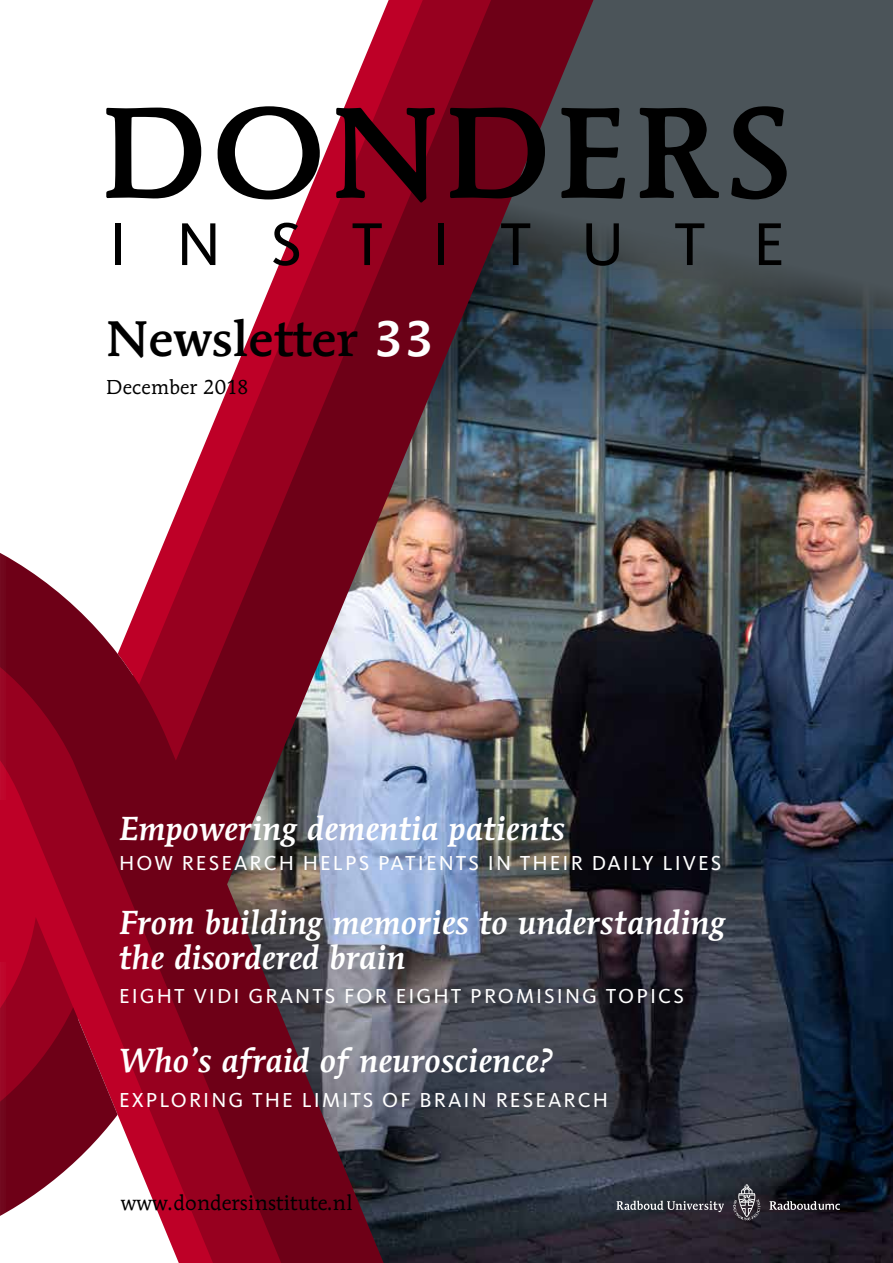
<style>
.page{position:relative;width:893px;height:1263px;background:#fff}
.page>*{position:absolute;margin:0;border:0;box-sizing:border-box;transform-origin:0 0}
.t1{font:500 49.5px "Mendoza Roman Std";letter-spacing:.01em;color:#000}
.t2{font:italic 500 33px/34.5px "Mendoza Roman Std";letter-spacing:.01em;color:#fff}
.t3{font:21px "Kievit";letter-spacing:.1em;color:#fff}
.t4{font:21px "Mendoza Roman Std";letter-spacing:.005em;color:#000}
.t5{font:19.95px "Mendoza Roman Std";letter-spacing:.01em;color:#000}
.s1{color:#fff}
</style>
<div class="page">
<img style="left:599px;top:328px;width:294px;height:935px">
<div style="left:387px;top:0;width:506px;height:328px;background:#4b5459"></div>
<img style="left:5px;top:0;width:594px;height:1263px">
<svg style="left:0;top:553px;width:5px;height:663px"></svg>
<div style="left:0;top:800px;width:8px;height:161px;background:#be0027"></div>
<svg style="left:106px;top:108px;width:95px;height:90px"></svg>
<svg style="left:218px;top:106px;width:102px;height:93px"></svg>
<svg style="left:336px;top:108px;width:99px;height:95px"></svg>
<svg style="left:450px;top:108px;width:95px;height:90px"></svg>
<svg style="left:561px;top:108px;width:64px;height:91px"></svg>
<svg style="left:640px;top:108px;width:79px;height:90px"></svg>
<svg style="left:731px;top:106px;width:56px;height:93px"></svg>
<div style="left:115px;top:223px;width:6px;height:42px;background:#000"></div>
<svg style="left:182px;top:223px;width:33px;height:42px"></svg>
<svg style="left:273px;top:223px;width:26px;height:43px"></svg>
<svg style="left:353px;top:223px;width:29px;height:42px"></svg>
<div style="left:439px;top:223px;width:5px;height:42px;background:#000"></div>
<svg style="left:501px;top:223px;width:29px;height:42px"></svg>
<svg style="left:586px;top:223px;width:33px;height:43px"></svg>
<svg style="left:675px;top:223px;width:29px;height:42px"></svg>
<svg style="left:759px;top:223px;width:22px;height:42px"></svg>
<svg style="left:733px;top:1184px;width:27px;height:36px"></svg>
<svg style="left:769px;top:1201px;width:71px;height:9px"></svg>
<svg style="left:617px;top:1200px;width:107px;height:12px"></svg>
<h1 class="t1" style="left:106px;top:308px;width:330px">Newsletter <span class="s1">33</span></h1>
<p class="t5" style="left:106px;top:374px;width:144px">December 2018</p>
<h2 class="t2" style="left:119px;top:811px;width:447px">Empowering dementia patients</h2>
<p class="t3" style="left:119px;top:851px;width:604px">HOW RESEARCH HELPS PATIENTS IN THEIR DAILY LIVES</p>
<h2 class="t2" style="left:119px;top:905px;width:608px">From building memories to understanding the disordered brain</h2>
<p class="t3" style="left:119px;top:984px;width:566px">EIGHT VIDI GRANTS FOR EIGHT PROMISING TOPICS</p>
<h2 class="t2" style="left:119px;top:1043px;width:436px">Who’s afraid of neuroscience?</h2>
<p class="t3" style="left:119px;top:1088px;width:490px">EXPLORING THE LIMITS OF BRAIN RESEARCH</p>
<p class="t4" style="left:121px;top:1189px;width:233px">www.dondersinstitute.nl</p>
</div>
